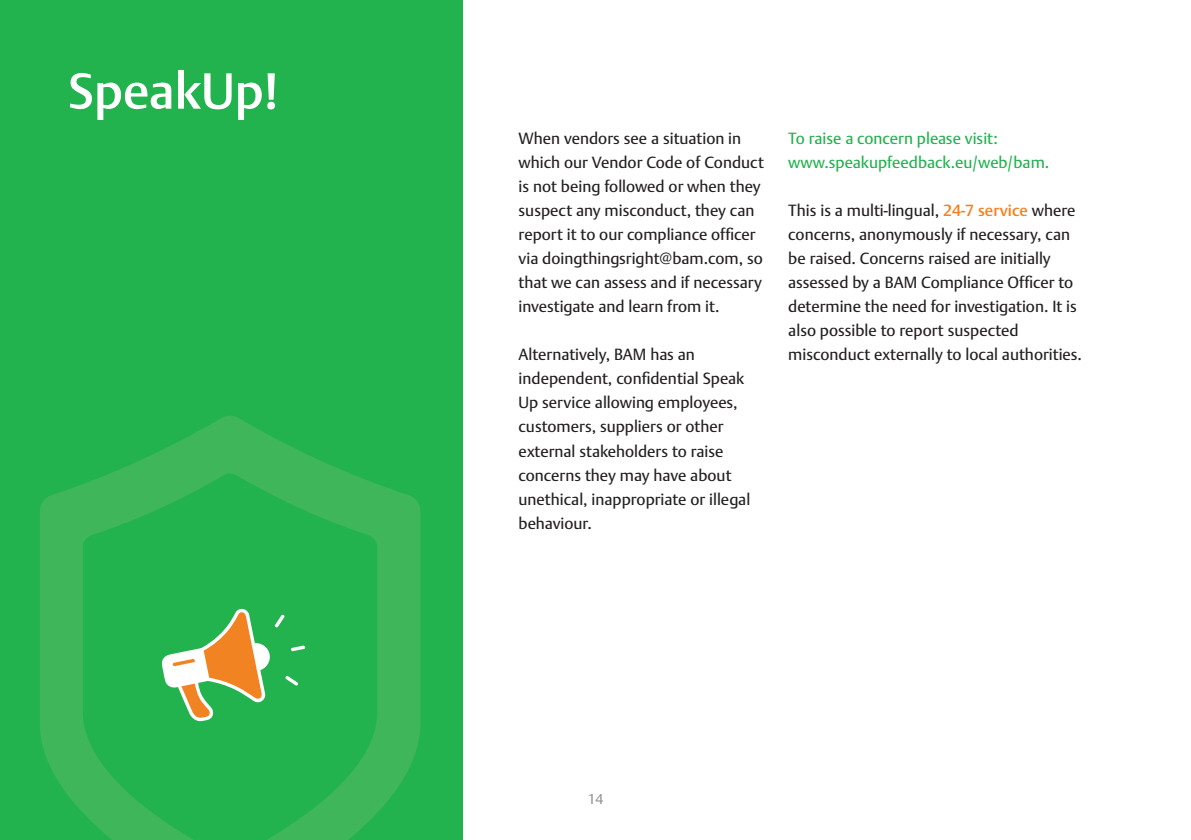
<style>
.page{position:relative;width:1191px;height:840px;background:#fff}
.page>*{position:absolute;margin:0;border:0;box-sizing:border-box;transform-origin:0 0}
.t1{font:500 50px "DTL Argo TOT";color:#fff}
.t2{font:16px/24px "DTL Argo TOT";color:#231f20}
.t3{font:16px/24px "DTL Argo TOT";color:#22b24e}
.t4{font:14px "DTL Argo TOT";color:#939598}
.s1{font-weight:500;color:#f58220}
</style>
<div class="page">
<div style="left:0;top:0;width:462px;height:839px;background:#22b24e"></div>
<svg style="left:40px;top:415px;width:380px;height:424px"></svg>
<svg style="left:162px;top:608px;width:143px;height:112px"></svg>
<h1 class="t1" style="left:68px;top:61px;width:212px">SpeakUp!</h1>
<p class="t2" style="left:518px;top:127px;width:247px">When vendors see a situation in which our Vendor Code of Conduct is not being followed or when they suspect any misconduct, they can report it to our compliance officer via doingthingsright@bam.com, so that we can assess and if necessary investigate and learn from it.</p>
<p class="t2" style="left:518px;top:343px;width:233px">Alternatively, BAM has an independent, confidential Speak<br>Up service allowing employees, customers, suppliers or other external stakeholders to raise concerns they may have about unethical, inappropriate or illegal behaviour.</p>
<p class="t3" style="left:788px;top:127px;width:262px">To raise a concern please visit: www.speakupfeedback.eu/web/bam.</p>
<p class="t2" style="left:788px;top:199px;width:295px">This is a multi-lingual, <span class="s1">24-7 service</span> where concerns, anonymously if necessary, can be raised. Concerns raised are initially assessed by a BAM Compliance Officer to determine the need for investigation. It is also possible to report suspected misconduct externally to local authorities.</p>
<p class="t4" style="left:587px;top:790px;width:17px">14</p>
</div>
